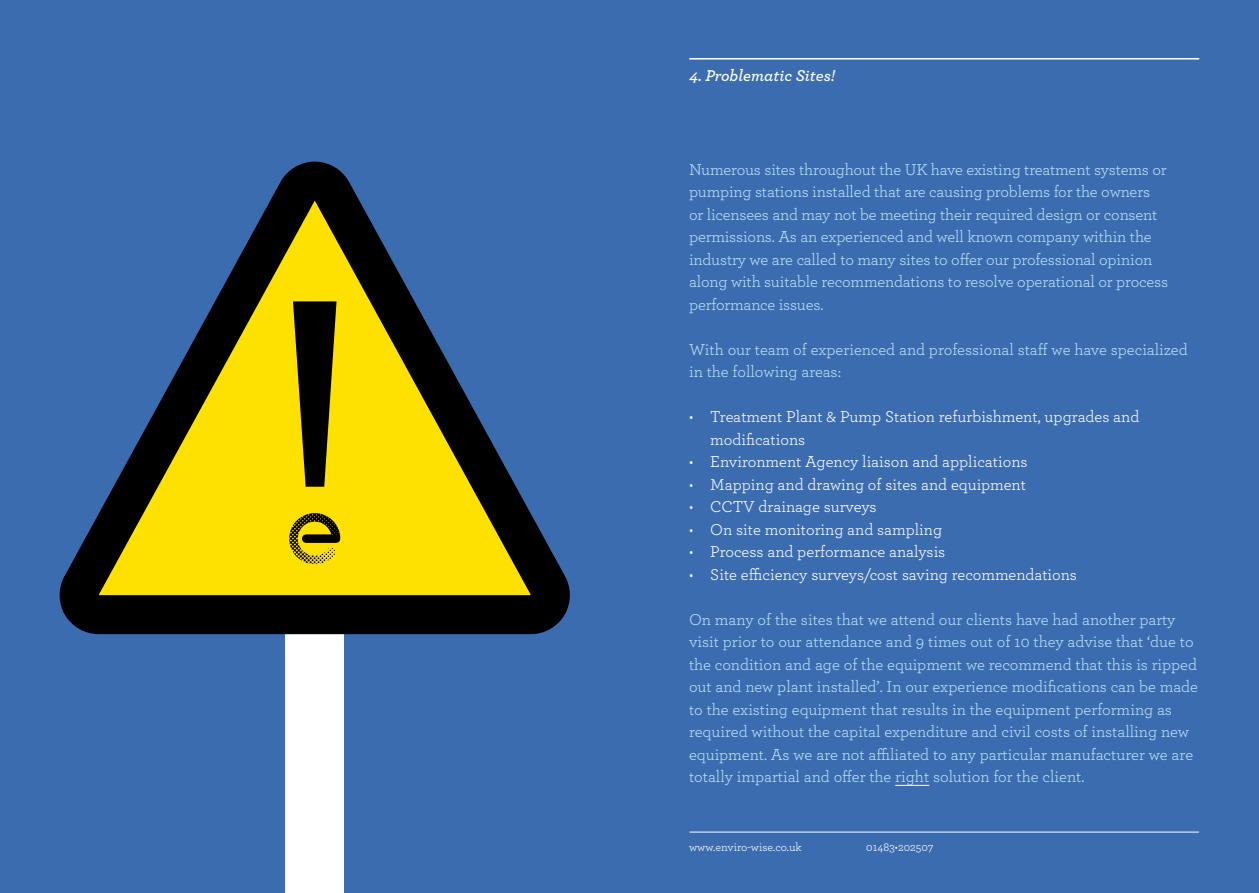
<style>
.page{position:relative;width:1259px;height:893px;background:#3c6cb0}
.page>*{position:absolute;margin:0;border:0;box-sizing:border-box;transform-origin:0 0}
.t1{font:16.5px/22.5px "Archer";letter-spacing:-.01em;color:#b8e1f5}
.t2{font:16.5px/22.5px "Archer";color:#fff}
.t3{font:italic 600 16.5px "Archer";color:#fff}
.t4{font:12px "Archer";color:#fff}
</style>
<div class="page">
<hr style="left:690px;top:58px;width:508px;height:2px;background:#fff">
<hr style="left:895px;top:785px;width:34px;height:1px;background:#fff">
<hr style="left:690px;top:832px;width:508px;height:1px;background:#fff">
<div style="left:285px;top:496px;width:59px;height:397px;background:#fff"></div>
<svg style="left:59px;top:161px;width:511px;height:474px"></svg>
<svg style="left:293px;top:301px;width:43px;height:186px;background:#473e00"></svg>
<svg style="left:289px;top:513px;width:51px;height:51px;background:#a08d00"></svg>
<p class="t3" style="left:689px;top:63px;width:147px">4. Problematic Sites!</p>
<p class="t1" style="left:689px;top:157px;width:480px">Numerous sites throughout the UK have existing treatment systems or pumping stations installed that are causing problems for the owners or licensees and may not be meeting their required design or consent permissions. As an experienced and well known company within the industry we are called to many sites to offer our professional opinion along with suitable recommendations to resolve operational or process performance issues.</p>
<p class="t1" style="left:689px;top:337px;width:500px">With our team of experienced and professional staff we have specialized in the following areas:</p>
<p class="t2" style="left:710px;top:405px;width:430px;text-indent:-21px">• Treatment Plant &amp; Pump Station refurbishment, upgrades and modifications</p>
<p class="t2" style="left:689px;top:450px;width:340px">• Environment Agency liaison and applications</p>
<p class="t2" style="left:689px;top:472px;width:338px">• Mapping and drawing of sites and equipment</p>
<p class="t2" style="left:689px;top:495px;width:189px">• CCTV drainage surveys</p>
<p class="t2" style="left:689px;top:517px;width:255px">• On site monitoring and sampling</p>
<p class="t2" style="left:689px;top:540px;width:258px">• Process and performance analysis</p>
<p class="t2" style="left:689px;top:562px;width:389px">• Site efficiency surveys/cost saving recommendations</p>
<p class="t1" style="left:689px;top:607px;width:510px">On many of the sites that we attend our clients have had another party visit prior to our attendance and 9 times out of 10 they advise that ‘due to the condition and age of the equipment we recommend that this is ripped out and new plant installed’. In our experience modifications can be made to the existing equipment that results in the equipment performing as required without the capital expenditure and civil costs of installing new equipment. As we are not affiliated to any particular manufacturer we are totally impartial and offer the right solution for the client.</p>
<p class="t4" style="left:689px;top:838px;width:114px">www.enviro-wise.co.uk</p>
<p class="t4" style="left:866px;top:838px;width:69px">01483•202507</p>
</div>
